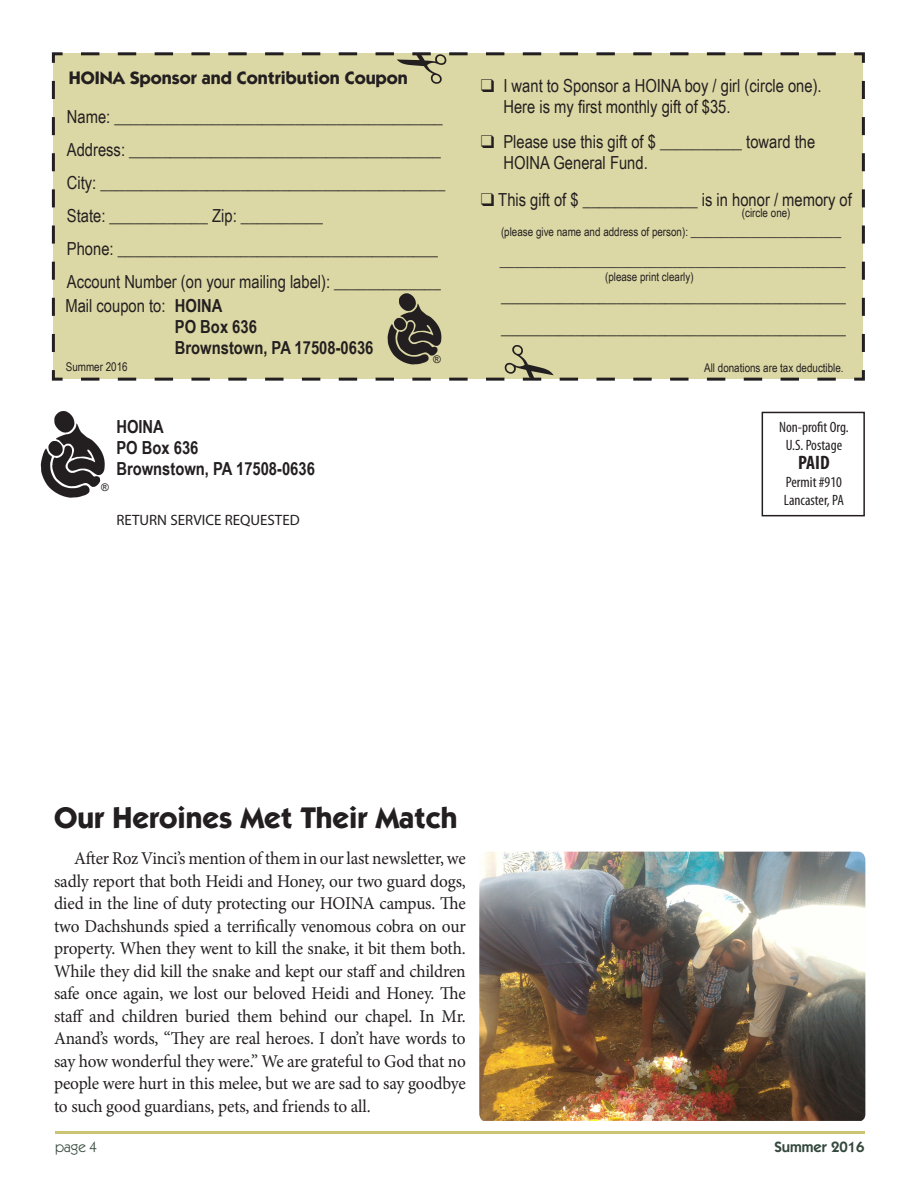
<style>
.page{position:relative;width:918px;height:1188px;background:#fff}
.page>*{position:absolute;margin:0;border:0;box-sizing:border-box;transform-origin:0 0}
.t1{font:700 30px "Itc Kabel";color:#231f20}
.t2{font:700 condensed 19.5px "Myriad Pro";color:#231f20}
.t3{font:18px/22.5px "Minion Pro";letter-spacing:-.01em;color:#231f20;text-align:justify;scale:.96 1}
.t4{font:18px/21px "Arial Narrow";color:#231f20}
.t5{font:700 18px "Arial Narrow";color:#231f20}
.t6{font:700 18px "Itc Kabel";color:#231f20}
.t7{font:16.5px "Arial Narrow";color:#231f20}
.t8{font:condensed 15px "Myriad Pro";color:#231f20}
.t9{font:15px "Myriad Pro";color:#231f20}
.t10{font:600 15px "Itc Kabel";color:#34483c}
.t11{font:15px "Itc Kabel";color:#34483c}
.t12{font:12px "Arial Narrow";color:#231f20}
.t13{font:10.5px "Arial";color:#231f20}
.s1{font-weight:700}
.s2{font-size:16.5px}
</style>
<div class="page">
<img style="left:40px;top:411px;width:65px;height:87px">
<div style="left:51px;top:52px;width:814px;height:329px;background:#dcd8a5"></div>
<img style="left:382px;top:290px;width:62px;height:53px">
<div style="left:762px;top:412px;width:103px;height:104px;border:2px solid #231f20"></div>
<hr style="left:55px;top:1131px;width:810px;height:3px;background:#cac473">
<img style="left:479px;top:852px;width:386px;height:269px">
<svg style="left:81px;top:343px;width:764px;height:38px;background:#d1cd9f"></svg>
<svg style="left:72px;top:52px;width:764px;height:33px;background:#d4d0a0"></svg>
<p class="t6" style="left:69px;top:67px;width:341px">HOINA Sponsor and Contribution Coupon</p>
<p class="t4" style="left:67px;top:106px;width:377px">Name: ________________________________________</p>
<p class="t4" style="left:67px;top:139px;width:376px">Address: ______________________________________</p>
<p class="t4" style="left:67px;top:172px;width:380px">City: __________________________________________</p>
<p class="t4" style="left:67px;top:205px;width:258px">State: ____________ Zip: __________</p>
<p class="t4" style="left:67px;top:238px;width:372px">Phone: _______________________________________</p>
<p class="t4" style="left:67px;top:271px;width:376px">Account Number (on your mailing label): _____________</p>
<p class="t4" style="left:65px;top:295px;width:159px">Mail coupon to: <span class="s1">HOINA</span></p>
<p class="t5" style="left:175px;top:314px;width:84px">PO Box 636</p>
<p class="t5" style="left:175px;top:335px;width:200px">Brownstown, PA 17508-0636</p>
<p class="t12" style="left:66px;top:357px;width:63px">Summer 2016</p>
<p class="t13" style="left:101px;top:481px;width:9px">®</p>
<p class="t5" style="left:116px;top:413px;width:49px">HOINA</p>
<p class="t5" style="left:116px;top:434px;width:84px">PO Box 636</p>
<p class="t5" style="left:116px;top:455px;width:200px">Brownstown, PA 17508-0636</p>
<p class="t9" style="left:116px;top:511px;width:185px">RETURN SERVICE REQUESTED</p>
<p class="t13" style="left:433px;top:353px;width:9px">®</p>
<p class="t4" style="left:503px;top:75px;width:320px;text-indent:-22px">❑ I want to Sponsor a HOINA boy / girl (circle one).<br>Here is my first monthly gift of $35.</p>
<p class="t4" style="left:503px;top:130px;width:313px;text-indent:-22px">❑ Please use this gift of $ __________ toward the<br>HOINA General Fund.</p>
<p class="t4" style="left:481px;top:189px;width:373px">❑ This gift of $ ______________ is in honor / memory of</p>
<p class="t12" style="left:501px;top:223px;width:342px">(please give name and address of person): <span class="s2">____________________</span></p>
<p class="t7" style="left:500px;top:248px;width:348px">______________________________________________</p>
<p class="t12" style="left:605px;top:268px;width:90px">(please print clearly)</p>
<p class="t4" style="left:501px;top:285px;width:346px">__________________________________________</p>
<p class="t4" style="left:501px;top:316px;width:346px">__________________________________________</p>
<p class="t12" style="left:742px;top:204px;width:50px">(circle one)</p>
<p class="t12" style="left:704px;top:359px;width:141px">All donations are tax deductible.</p>
<p class="t8" style="left:779px;top:418px;width:71px">Non-profit Org.</p>
<p class="t8" style="left:786px;top:436px;width:58px">U.S. Postage</p>
<p class="t2" style="left:798px;top:451px;width:33px">PAID</p>
<p class="t8" style="left:786px;top:473px;width:58px">Permit #910</p>
<p class="t8" style="left:784px;top:491px;width:61px">Lancaster, PA</p>
<p class="t1" style="left:54px;top:800px;width:405px">Our Heroines Met Their Match</p>
<p class="t3" style="left:54px;top:847px;width:430px;text-indent:20px">After Roz Vinci’s mention of them in our last newsletter, we sadly report that both Heidi and Honey, our two guard dogs, died in the line of duty protecting our HOINA campus. The two Dachshunds spied a terrifically venomous cobra on our property. When they went to kill the snake, it bit them both.<br>While they did kill the snake and kept our staff and children safe once again, we lost our beloved Heidi and Honey. The staff and children buried them behind our chapel. In Mr.<br>Anand’s words, “They are real heroes. I don’t have words to say how wonderful they were.” We are grateful to God that no people were hurt in this melee, but we are sad to say goodbye to such good guardians, pets, and friends to all.</p>
<p class="t11" style="left:55px;top:1138px;width:44px">page 4</p>
<p class="t10" style="left:774px;top:1138px;width:92px">Summer 2016</p>
</div>
